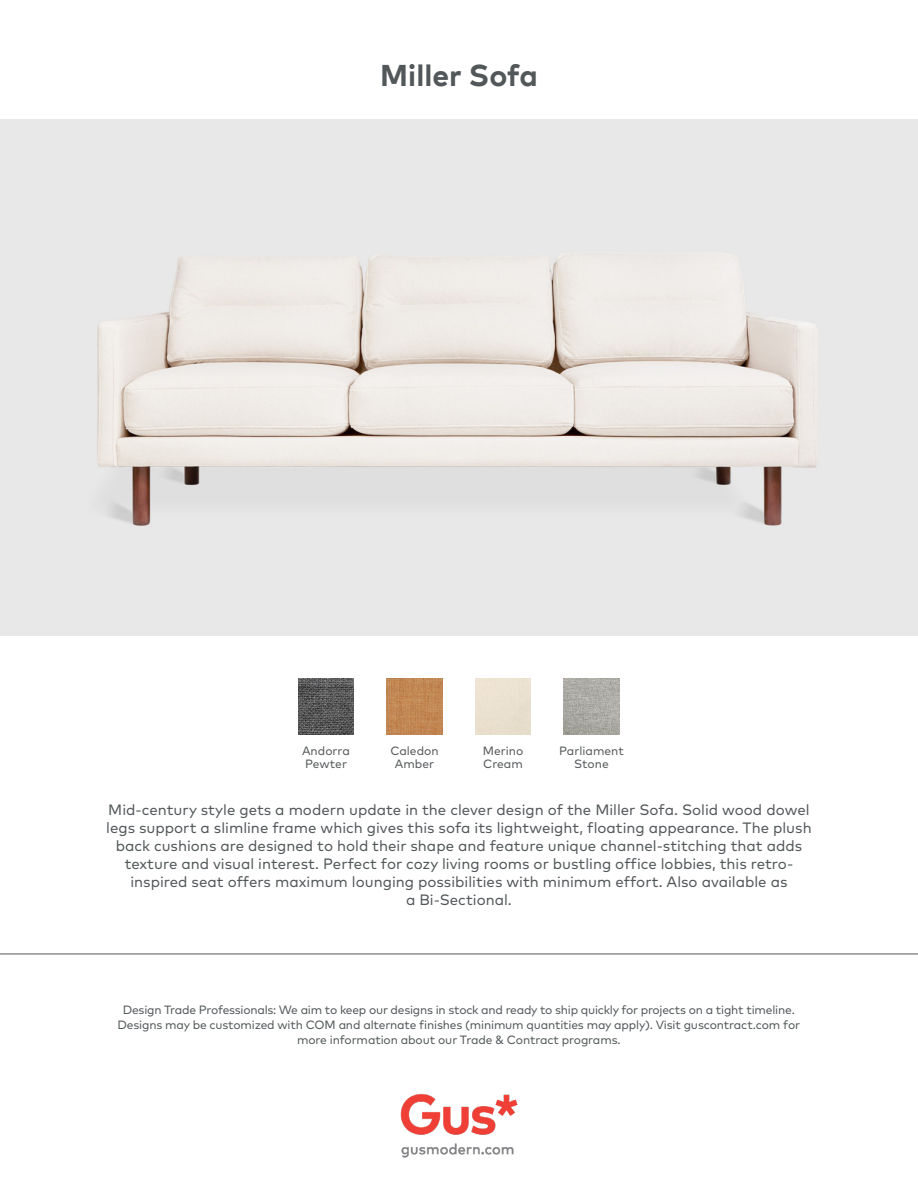
<style>
.page{position:relative;width:918px;height:1188px;background:#fff}
.page>*{position:absolute;margin:0;border:0;box-sizing:border-box;transform-origin:0 0}
.Product_Title{font:700 30px "Mark";color:#525759}
.Description{font:15px/18px "Mark Pro";color:#525759;text-align:center}
.t1{font:12px/15px "Mark Pro";letter-spacing:-.015em;color:#525759;text-align:center}
.t2{font:12px "Mark Pro";color:#545759}
</style>
<div class="page">
<img style="left:400px;top:1094px;width:118px;height:64px">
<img style="left:0;top:119px;width:918px;height:516px">
<hr style="left:0;top:954px;width:918px;height:1px;background:#545759">
<img style="left:298px;top:679px;width:56px;height:55px">
<img style="left:564px;top:679px;width:55px;height:55px">
<img style="left:387px;top:679px;width:55px;height:55px">
<p class="Product_Title" style="left:380px;top:56px;width:159px">Miller Sofa</p>
<p class="t2" style="left:302px;top:741px;width:49px">Andorra</p>
<p class="t2" style="left:305px;top:755px;width:43px">Pewter</p>
<p class="t2" style="left:390px;top:741px;width:50px">Caledon</p>
<p class="t2" style="left:395px;top:755px;width:41px">Amber</p>
<p class="t2" style="left:483px;top:741px;width:42px">Merino</p>
<p class="t2" style="left:483px;top:755px;width:41px">Cream</p>
<p class="t2" style="left:559px;top:741px;width:66px">Parliament</p>
<p class="t2" style="left:574px;top:755px;width:36px">Stone</p>
<p class="Description" style="left:106px;top:800px;width:707px">Mid-century style gets a modern update in the clever design of the Miller Sofa. Solid wood dowel legs support a slimline frame which gives this sofa its lightweight, floating appearance. The plush back cushions are designed to hold their shape and feature unique channel-stitching that adds texture and visual interest. Perfect for cozy living rooms or bustling office lobbies, this retro&shy;inspired seat offers maximum lounging possibilities with minimum effort. Also available as<br>a Bi-Sectional.</p>
<p class="t1" style="left:118px;top:1001px;width:684px">Design Trade Professionals: We aim to keep our designs in stock and ready to ship quickly for projects on a tight timeline.<br>Designs may be customized with COM and alternate finishes (minimum quantities may apply). Visit guscontract.com for more information about our Trade &amp; Contract programs.</p>
</div>
